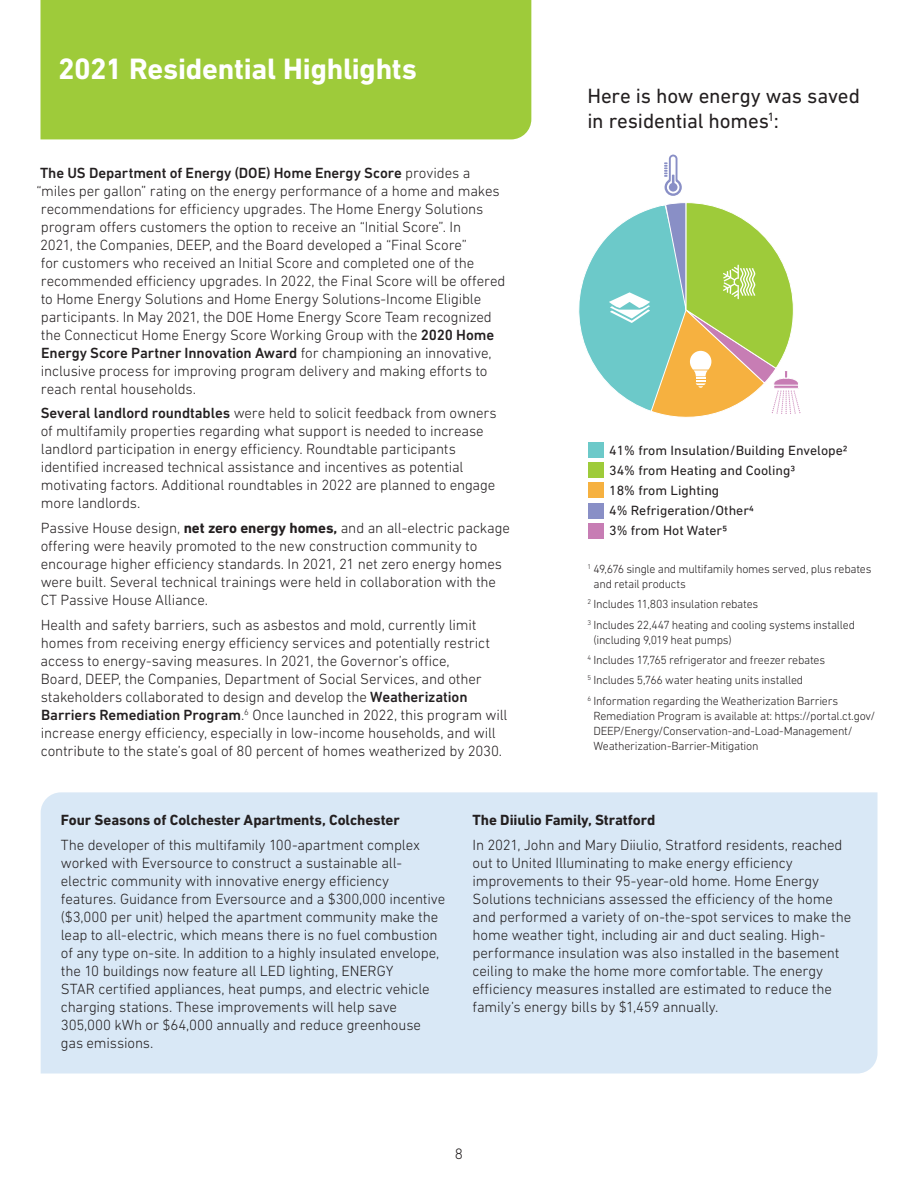
<style>
.page{position:relative;width:918px;height:1188px;background:#fff}
.page>*{position:absolute;margin:0;border:0;box-sizing:border-box;transform-origin:0 0}
.t1{font:700 30px "DIN Next LT Pro";letter-spacing:-.01em;color:#fff}
.t2{font:21px/25.2px "DIN Next LT Pro";letter-spacing:-.01em;color:#231f20}
.t3{font:300 15.3px "DIN Next LT Pro";color:#231f20}
.t4{font:300 15px/18px "DIN Next LT Pro";letter-spacing:-.01em;color:#231f20}
.t5{font:500 15px "DIN Next LT Pro";letter-spacing:-.005em;color:#231f20}
.t6{font:700 15px "DIN Next LT Pro";letter-spacing:-.005em;color:#231f20}
.t7{font:13.65px/20.1px "DIN Next LT Pro";color:#231f20}
.Footnotes{font:300 12px/15px "DIN Next LT Pro";letter-spacing:-.02em;color:#231f20}
.s1{font-weight:300}
.s2{font-weight:500}
.s3{font-weight:700}
</style>
<div class="page">
<div style="left:40px;top:0;width:491px;height:139px;background:#9ecb3a"></div>
<div style="left:41px;top:792px;width:837px;height:282px;background:#d9e8f6"></div>
<div style="left:589px;top:463px;width:15px;height:15px;background:#9ecb3a"></div>
<div style="left:589px;top:523px;width:15px;height:15px;background:#c77db4"></div>
<div style="left:589px;top:483px;width:15px;height:15px;background:#f6b140"></div>
<div style="left:589px;top:442px;width:15px;height:15px;background:#6cc9c9"></div>
<div style="left:589px;top:503px;width:15px;height:15px;background:#898fc6"></div>
<svg style="left:579px;top:202px;width:222px;height:216px"></svg>
<svg style="left:664px;top:154px;width:18px;height:42px"></svg>
<p class="t1" style="left:58px;top:51px;width:360px">2021 Residential Highlights</p>
<p class="t5" style="left:40px;top:164px;width:432px">The US Department of Energy (DOE) Home Energy Score <span class="s1">provides a</span></p>
<p class="t4" style="left:36px;top:181px;width:465px">“miles per gallon” rating on the energy performance of a home and makes</p>
<p class="t4" style="left:41px;top:199px;width:444px">recommendations for efficiency upgrades. The Home Energy Solutions</p>
<p class="t4" style="left:41px;top:217px;width:422px">program offers customers the option to receive an “Initial Score”. In</p>
<p class="t4" style="left:40px;top:235px;width:428px">2021, the Companies, DEEP, and the Board developed a “Final Score”</p>
<p class="t4" style="left:41px;top:253px;width:435px">for customers who received an Initial Score and completed one of the</p>
<p class="t4" style="left:41px;top:271px;width:466px">recommended efficiency upgrades. In 2022, the Final Score will be offered</p>
<p class="t4" style="left:41px;top:289px;width:442px">to Home Energy Solutions and Home Energy Solutions-Income Eligible</p>
<p class="t4" style="left:41px;top:307px;width:453px">participants. In May 2021, the DOE Home Energy Score Team recognized</p>
<p class="t4" style="left:41px;top:325px;width:455px">the Connecticut Home Energy Score Working Group with the <span class="s2">2020 Home</span></p>
<p class="t5" style="left:41px;top:344px;width:452px">Energy Score Partner Innovation Award <span class="s1">for championing an innovative,</span></p>
<p class="t4" style="left:41px;top:361px;width:448px">inclusive process for improving program delivery and making efforts to</p>
<p class="t4" style="left:41px;top:379px;width:157px">reach rental households.</p>
<p class="t4" style="left:41px;top:404px;width:457px"><span class="s2">Several landlord roundtables</span> were held to solicit feedback from owners of multifamily properties regarding what support is needed to increase landlord participation in energy efficiency. Roundtable participants identified increased technical assistance and incentives as potential motivating factors. Additional roundtables in 2022 are planned to engage more landlords.</p>
<p class="t4" style="left:41px;top:519px;width:471px">Passive House design, <span class="s3">net zero energy homes,</span> and an all-electric package offering were heavily promoted to the new construction community to encourage higher efficiency standards. In 2021, 21 net zero energy homes were built. Several technical trainings were held in collaboration with the CT Passive House Alliance.</p>
<p class="t4" style="left:40px;top:616px;width:469px">Health and safety barriers, such as asbestos and mold, currently limit homes from receiving energy efficiency services and potentially restrict access to energy-saving measures. In 2021, the Governor’s office,<br>Board, DEEP, the Companies, Department of Social Services, and other stakeholders collaborated to design and develop the <span class="s2">Weatherization Barriers Remediation Program</span>.<sup>6</sup> Once launched in 2022, this program will increase energy efficiency, especially in low-income households, and will contribute to the state’s goal of 80 percent of homes weatherized by 2030.</p>
<p class="t2" style="left:587px;top:83px;width:274px">Here is how energy was saved in residential homes<sup>1</sup>:</p>
<p class="t7" style="left:609px;top:440px;width:240px">41% from Insulation/Building Envelope2<br>34% from Heating and Cooling3<br>18% from Lighting<br>4% Refrigeration/Other4<br>3% from Hot Water5</p>
<p class="Footnotes" style="left:594px;top:561px;width:280px;text-indent:-6px"><sup>1</sup> 49,676 single and multifamily homes served, plus rebates and retail products</p>
<p class="Footnotes" style="left:587px;top:596px;width:172px"><sup>2</sup> Includes 11,803 insulation rebates</p>
<p class="Footnotes" style="left:594px;top:617px;width:263px;text-indent:-6px"><sup>3</sup> Includes 22,447 heating and cooling systems installed (including 9,019 heat pumps)</p>
<p class="Footnotes" style="left:587px;top:652px;width:239px"><sup>4</sup> Includes 17,765 refrigerator and freezer rebates</p>
<p class="Footnotes" style="left:587px;top:673px;width:217px"><sup>5</sup> Includes 5,766 water heating units installed</p>
<p class="Footnotes" style="left:594px;top:693px;width:283px;text-indent:-6px"><sup>6</sup> Information regarding the Weatherization Barriers Remediation Program is available at: https://portal.ct.gov/ DEEP/Energy/Conservation-and-Load-Management/ Weatherization-Barrier-Mitigation</p>
<p class="t6" style="left:61px;top:812px;width:340px">Four Seasons of Colchester Apartments, Colchester</p>
<p class="t4" style="left:61px;top:836px;width:386px">The developer of this multifamily 100-apartment complex worked with Eversource to construct a sustainable all&shy;electric community with innovative energy efficiency features. Guidance from Eversource and a $300,000 incentive ($3,000 per unit) helped the apartment community make the leap to all-electric, which means there is no fuel combustion of any type on-site. In addition to a highly insulated envelope, the 10 buildings now feature all LED lighting, ENERGY<br>STAR certified appliances, heat pumps, and electric vehicle charging stations. These improvements will help save 305,000 kWh or $64,000 annually and reduce greenhouse gas emissions.</p>
<p class="t6" style="left:473px;top:812px;width:184px">The Diiulio Family, Stratford</p>
<p class="t4" style="left:473px;top:836px;width:380px">In 2021, John and Mary Diiulio, Stratford residents, reached out to United Illuminating to make energy efficiency improvements to their 95-year-old home. Home Energy Solutions technicians assessed the efficiency of the home and performed a variety of on-the-spot services to make the home weather tight, including air and duct sealing. High&shy;performance insulation was also installed in the basement ceiling to make the home more comfortable. The energy efficiency measures installed are estimated to reduce the family’s energy bills by $1,459 annually.</p>
<p class="t3" style="left:455px;top:1145px;width:10px">8</p>
</div>
